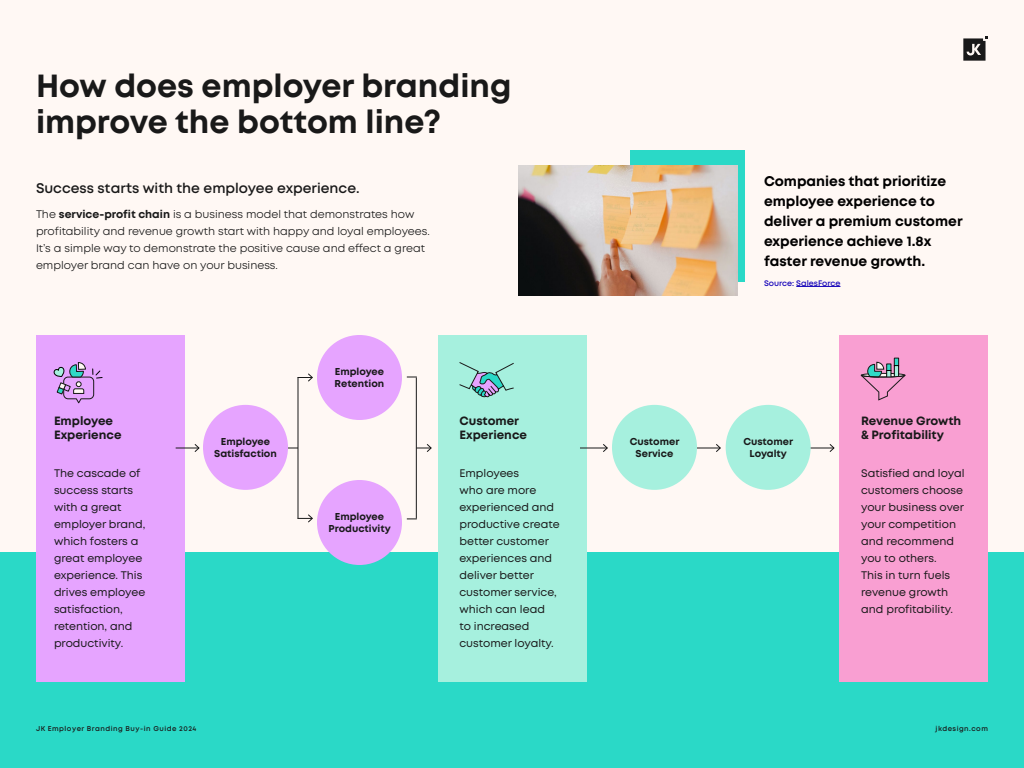
<style>
.page{position:relative;width:1024px;height:768px;background:#fff8f4}
.page>*{position:absolute;margin:0;border:0;box-sizing:border-box;transform-origin:0 0}
.t1{font:700 32px/36px "Mont";color:#191919}
.t2{font:700 14px/20px "Mont";color:#000}
.t3{font:600 14px "Mont";color:#191919}
.t4{font:700 12px/14px "Mont";color:#19191a}
.t5{font:11px/17px "Mont";color:#19191a}
.t6{font:11px/17px "Mont";color:#191919}
.t7{font:700 10px/12px "Mont";color:#19191a;text-align:center}
.t8{font:600 8px "Mont";color:#1605ba}
.t9{font:600 7px "Mont";letter-spacing:.07em;color:#191919}
.s1{font-weight:700}
</style>
<div class="page">
<div style="left:0;top:553px;width:1024px;height:215px;background:#2ad9c7"></div>
<div style="left:203px;top:405px;width:85px;height:85px;background:#e6a4ff;border-radius:50%"></div>
<div style="left:612px;top:405px;width:85px;height:85px;background:#a6f0de;border-radius:50%"></div>
<div style="left:726px;top:405px;width:85px;height:85px;background:#a6f0de;border-radius:50%"></div>
<div style="left:317px;top:335px;width:85px;height:85px;background:#e6a4ff;border-radius:50%"></div>
<div style="left:317px;top:480px;width:85px;height:85px;background:#e6a4ff;border-radius:50%"></div>
<svg style="left:963px;top:36px;width:25px;height:25px"></svg>
<div style="left:630px;top:150px;width:115px;height:132px;background:#2ad9c7"></div>
<hr style="left:796px;top:286px;width:44px;height:1px;background:#1605ba">
<img style="left:518px;top:166px;width:220px;height:130px">
<div style="left:839px;top:335px;width:149px;height:347px;background:#f99fd2"></div>
<div style="left:36px;top:335px;width:149px;height:347px;background:#e6a4ff"></div>
<div style="left:438px;top:335px;width:148px;height:347px;background:#a6f0de"></div>
<svg style="left:176px;top:444px;width:24px;height:8px"></svg>
<svg style="left:580px;top:443px;width:28px;height:10px"></svg>
<svg style="left:697px;top:444px;width:24px;height:8px"></svg>
<svg style="left:811px;top:444px;width:24px;height:8px"></svg>
<svg style="left:417px;top:444px;width:15px;height:8px"></svg>
<svg style="left:297px;top:373px;width:16px;height:10px"></svg>
<svg style="left:297px;top:513px;width:16px;height:10px"></svg>
<svg style="left:407px;top:376px;width:10px;height:2px"></svg>
<hr style="left:298px;top:378px;width:1px;height:140px;background:#191919">
<hr style="left:416px;top:378px;width:1px;height:140px;background:#191919">
<svg style="left:54px;top:362px;width:49px;height:42px"></svg>
<svg style="left:894px;top:358px;width:5px;height:4px"></svg>
<svg style="left:861px;top:362px;width:45px;height:39px"></svg>
<svg style="left:459px;top:362px;width:55px;height:35px"></svg>
<h1 class="t1" style="left:36px;top:68px;width:477px">How does employer branding improve the bottom line?</h1>
<p class="t3" style="left:36px;top:179px;width:325px">Success starts with the employee experience.</p>
<p class="t6" style="left:36px;top:205px;width:395px">The <span class="s1">service-profit chain</span> is a business model that demonstrates how profitability and revenue growth start with happy and loyal employees.<br>It’s a simple way to demonstrate the positive cause and effect a great employer brand can have on your business.</p>
<p class="t7" style="left:335px;top:366px;width:51px;text-align:left">Employee<br>Retention</p>
<p class="t2" style="left:764px;top:171px;width:200px">Companies that prioritize employee experience to deliver a premium customer experience achieve 1.8x faster revenue growth.</p>
<p class="t8" style="left:764px;top:278px;width:78px">Source: SalesForce</p>
<p class="t4" style="left:54px;top:414px;width:69px">Employee<br>Experience</p>
<p class="t4" style="left:460px;top:414px;width:69px">Customer<br>Experience</p>
<p class="t4" style="left:861px;top:414px;width:102px">Revenue Growth &amp; Profitability</p>
<p class="t7" style="left:214px;top:436px;width:64px">Employee<br>Satisfaction</p>
<p class="t7" style="left:630px;top:436px;width:51px">Customer<br>Service</p>
<p class="t7" style="left:743px;top:436px;width:51px">Customer<br>Loyalty</p>
<p class="t5" style="left:54px;top:465px;width:93px">The cascade of success starts with a great employer brand, which fosters a great employee experience. This drives employee satisfaction, retention, and productivity.</p>
<p class="t5" style="left:460px;top:465px;width:102px">Employees<br>who are more experienced and productive create better customer experiences and deliver better customer service, which can lead<br>to increased customer loyalty.</p>
<p class="t5" style="left:861px;top:465px;width:105px">Satisfied and loyal customers choose your business over your competition and recommend you to others.<br>This in turn fuels revenue growth and profitability.</p>
<p class="t7" style="left:329px;top:511px;width:64px">Employee<br>Productivity</p>
<p class="t9" style="left:36px;top:724px;width:162px">JK Employer Branding Buy-in Guide 2024</p>
<p class="t9" style="left:936px;top:724px;width:54px">jkdesign.com</p>
</div>
